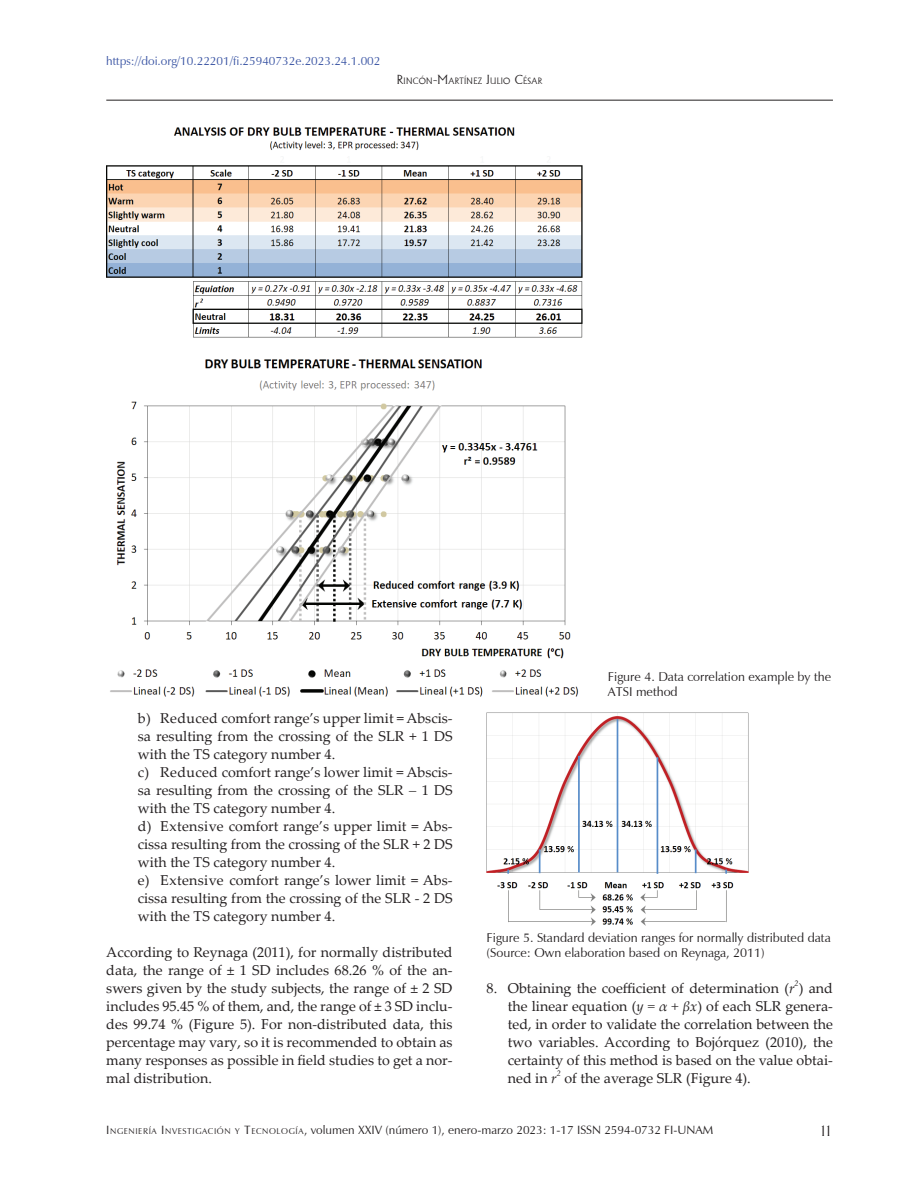
<style>
.page{position:relative;width:918px;height:1188px;background:#fff}
.page>*{position:absolute;margin:0;border:0;box-sizing:border-box;transform-origin:0 0}
.t1{font:300 15px "Adelon";color:#231f20}
.t2{font:14.25px/18px "Palatino Linotype";color:#231f20}
.t3{font:12.75px/15px "Zapf Humanist 601 BT";color:#231f20}
.t4{font:12px "Zapf Humanist 601 BT";color:#231f20}
.t5{font:12px "Zapf Humanist 601 BT";color:#3853a3}
.t6{font:300 8.85px "Adelon";letter-spacing:.035em;color:#231f20}
.t7{font:italic 8.25px "Palatino Linotype";color:#231f20}
.s1{font-size:12.75px}
.s2{font-style:italic}
.s3{font-style:inherit}
.s4{font-size:8.4px}
</style>
<div class="page">
<hr style="left:106px;top:100px;width:727px;height:1px;background:#231f20">
<img style="left:106px;top:128px;width:476px;height:210px">
<img style="left:487px;top:713px;width:262px;height:213px">
<img style="left:110px;top:359px;width:469px;height:338px">
<p class="t5" style="left:106px;top:53px;width:276px">https://doi.org/10.22201/fi.25940732e.2023.24.1.002</p>
<p class="t6" style="left:397px;top:75px;width:146px"><span class="s1">R</span>INCÓN<span class="s1">-M</span>ARTÍNEZ <span class="s1">J</span>ULIO <span class="s1">C</span>ÉSAR</p>
<p class="t3" style="left:608px;top:669px;width:225px">Figure 4. Data correlation example by the<br>ATSI method</p>
<p class="t2" style="left:138px;top:709px;width:316px">b) Reduced comfort range’s upper limit = Abscis&shy;sa resulting from the crossing of the SLR + 1 DS with the TS category number 4.<br>c) Reduced comfort range’s lower limit = Abscis&shy;sa resulting from the crossing of the SLR</p>
<p class="t2" style="left:422px;top:781px;width:32px">1 DS</p>
<p class="t2" style="left:138px;top:799px;width:316px">with the TS category number 4.<br>d) Extensive comfort range’s upper limit = Abs&shy;cissa resulting from the crossing of the SLR + 2 DS with the TS category number 4.<br>e) Extensive comfort range’s lower limit = Abs&shy;cissa resulting from the crossing of the SLR - 2 DS with the TS category number 4.</p>
<p class="t2" style="left:106px;top:943px;width:348px;text-align:justify">According to Reynaga (2011), for normally distributed data, the range of ± 1 SD includes 68.26 % of the an&shy;swers given by the study subjects, the range of ± 2 SD includes 95.45 % of them, and, the range of ± 3 SD inclu&shy;des 99.74 % (Figure 5). For non-distributed data, this percentage may vary, so it is recommended to obtain as many responses as possible in field studies to get a nor&shy;mal distribution.</p>
<p class="t3" style="left:487px;top:930px;width:346px">Figure 5. Standard deviation ranges for normally distributed data (Source: Own elaboration based on Reynaga, 2011)</p>
<p class="t2" style="left:487px;top:978px;width:348px">8. Obtaining the coefficient of determination (<span class="s2">r</span> ) and</p>
<p class="t7" style="left:795px;top:977px;width:6px">2</p>
<p class="t2" style="left:508px;top:996px;width:327px;text-align:justify">the linear equation (<span class="s2">y = α + βx</span>) of each SLR genera&shy;ted, in order to validate the correlation between the two variables. According to Bojórquez (2010), the certainty of this method is based on the value obtai&shy;ned in <span class="s2">r</span><sup>2</sup> of the average SLR (Figure 4).</p>
<p class="t4" style="left:106px;top:1122px;width:609px"><span class="s3">I</span><span class="s4">NGENI ERÍA</span> <span class="s3">I</span><span class="s4">NVESTI GACI ÓN Y</span> <span class="s3">T</span><span class="s4">ECNOLOGÍA</span>, volumen XXIV (número 1), enero-marzo 2023: 1-17 ISSN 2594-0732 FI-UNAM</p>
<p class="t1" style="left:819px;top:1122px;width:16px">11</p>
</div>
